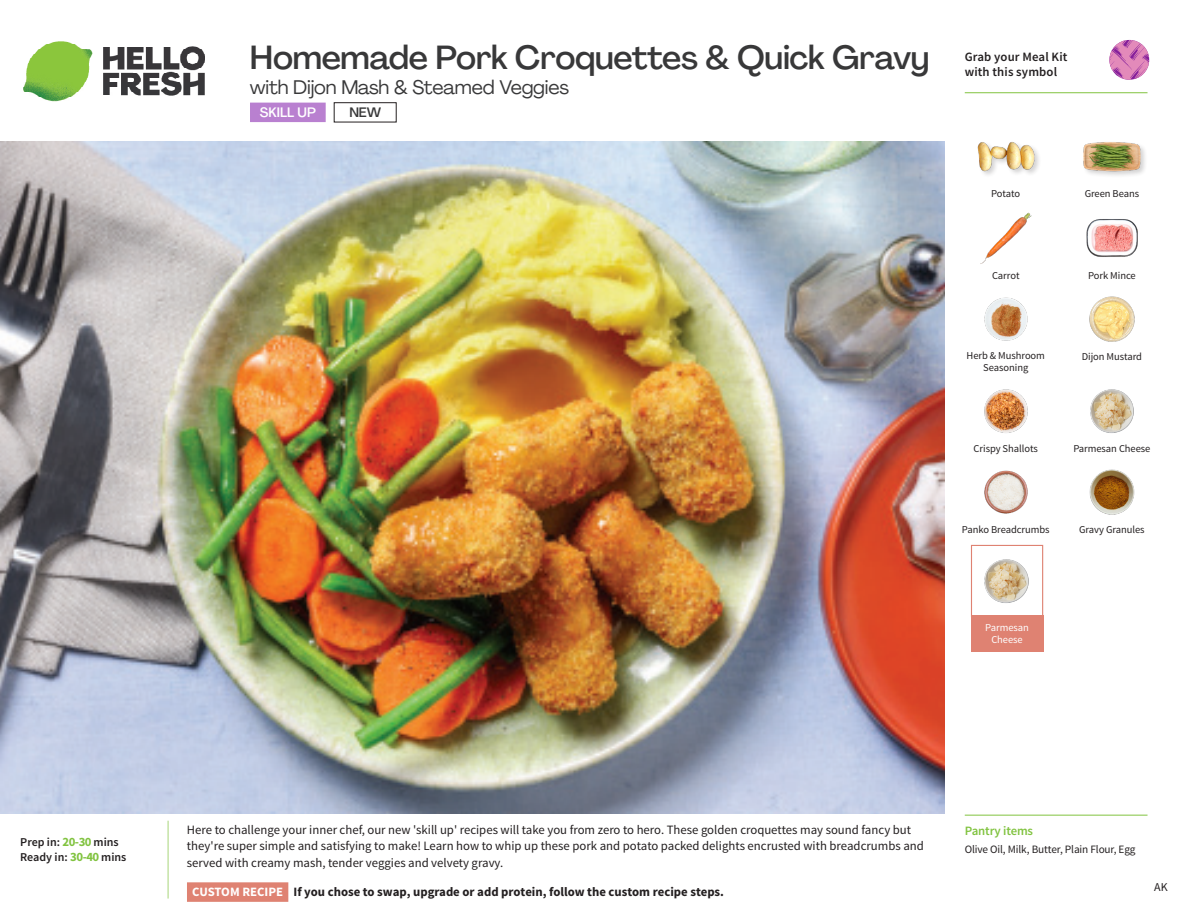
<style>
.page{position:relative;width:1188px;height:918px;background:#fff}
.page>*{position:absolute;margin:0;border:0;box-sizing:border-box;transform-origin:0 0}
._15_Titel_UK{font:500 33px "Agrandir";letter-spacing:-.01em;color:#383839}
._15_Titel_UK-2{font:19.5px "Agrandir";letter-spacing:-.01em;color:#383839}
.t1{font:500 13.5px "Agrandir";color:#fff}
.t2{font:500 13.5px "Agrandir";color:#383839}
.Step_6_Text_AU{font:12.75px/16.5px "Source Sans Pro";color:#231f20}
.Step_6_Text_AU-2{font:700 12.75px "Source Sans Pro";color:#231f20}
.t3{font:600 12.75px/15px "Source Sans Pro";letter-spacing:.01em;color:#231f20}
._04_Headers_Front{font:600 12.75px "Source Sans Pro";letter-spacing:-.01em;color:#81c340}
._04_Intro{font:600 12px "Source Sans Pro";color:#231f20}
.t4{font:12px "Source Sans Pro";color:#231f20}
._05_Pantry{font:11.25px "Source Sans Pro";letter-spacing:-.01em;color:#231f20}
._18_FRONT_ingredients{font:10.5px "Source Sans Pro";letter-spacing:-.005em;color:#231f20}
._18_FRONT_ingredients-2{font:10.5px/12px "Source Sans Pro";letter-spacing:-.005em;color:#fff;text-align:center}
.s1{font-weight:700;font-size:12.75px;color:#81c340}
.s2{color:#fff}
</style>
<div class="page">
<img style="left:23px;top:41px;width:182px;height:61px">
<svg style="left:1092px;top:39px;width:58px;height:55px"></svg>
<svg style="left:167px;top:820px;width:122px;height:82px"></svg>
<img style="left:0;top:142px;width:945px;height:672px">
<div style="left:250px;top:103px;width:76px;height:19px;background:#b980d0"></div>
<img style="left:1089px;top:296px;width:46px;height:46px">
<img style="left:1090px;top:389px;width:44px;height:44px">
<img style="left:984px;top:389px;width:44px;height:44px">
<img style="left:984px;top:470px;width:44px;height:44px">
<img style="left:984px;top:297px;width:44px;height:44px">
<img style="left:980px;top:212px;width:52px;height:52px">
<img style="left:1086px;top:219px;width:51px;height:38px">
<div style="left:976px;top:140px;width:66px;height:38px;background:#231f20;opacity:.2"></div>
<img style="left:977px;top:140px;width:57px;height:38px">
<div style="left:1082px;top:140px;width:66px;height:38px;background:#231f20;opacity:.2"></div>
<img style="left:1083px;top:140px;width:58px;height:38px">
<img style="left:1089px;top:469px;width:46px;height:46px">
<div style="left:971px;top:545px;width:72px;height:72px;border:1px solid #df8272"></div>
<div style="left:971px;top:615px;width:72px;height:37px;background:#df8272"></div>
<img style="left:984px;top:559px;width:45px;height:44px">
<hr style="left:965px;top:815px;width:183px;height:1px;background:#81c340">
<hr style="left:965px;top:92px;width:183px;height:1px;background:#81c340">
<p class="_15_Titel_UK" style="left:250px;top:37px;width:681px">Homemade Pork Croquettes &amp; Quick Gravy</p>
<p class="_15_Titel_UK-2" style="left:250px;top:75px;width:321px">with Dijon Mash &amp; Steamed Veggies</p>
<p class="t1" style="left:260px;top:104px;width:57px">SKILL UP</p>
<p class="t2" style="left:349px;top:104px;width:33px">NEW</p>
<p class="t3" style="left:965px;top:50px;width:104px">Grab your Meal Kit with this symbol</p>
<p class="_18_FRONT_ingredients" style="left:991px;top:187px;width:31px">Potato</p>
<p class="_18_FRONT_ingredients" style="left:1085px;top:187px;width:56px">Green Beans</p>
<p class="_18_FRONT_ingredients" style="left:992px;top:269px;width:29px">Carrot</p>
<p class="_18_FRONT_ingredients" style="left:1088px;top:269px;width:49px">Pork Mince</p>
<p class="_18_FRONT_ingredients" style="left:967px;top:349px;width:80px">Herb &amp; Mushroom</p>
<p class="_18_FRONT_ingredients" style="left:1082px;top:350px;width:62px">Dijon Mustard</p>
<p class="_18_FRONT_ingredients" style="left:983px;top:361px;width:47px">Seasoning</p>
<p class="_18_FRONT_ingredients" style="left:974px;top:442px;width:66px">Crispy Shallots</p>
<p class="_18_FRONT_ingredients" style="left:1073px;top:442px;width:79px">Parmesan Cheese</p>
<p class="_18_FRONT_ingredients" style="left:962px;top:523px;width:89px">Panko Breadcrumbs</p>
<p class="_18_FRONT_ingredients" style="left:1079px;top:523px;width:67px">Gravy Granules</p>
<p class="_18_FRONT_ingredients-2" style="left:985px;top:621px;width:45px">Parmesan<br>Cheese</p>
<p class="_04_Intro" style="left:20px;top:835px;width:100px">Prep in: <span class="s1">20-30</span> mins</p>
<p class="_04_Intro" style="left:20px;top:850px;width:108px">Ready in: <span class="s1">30-40</span> mins</p>
<p class="Step_6_Text_AU" style="left:187px;top:821px;width:738px">Here to challenge your inner chef, our new 'skill up' recipes will take you from zero to hero. These golden croquettes may sound fancy but they're super simple and satisfying to make! Learn how to whip up these pork and potato packed delights encrusted with breadcrumbs and served with creamy mash, tender veggies and velvety gravy.</p>
<p class="Step_6_Text_AU-2" style="left:192px;top:883px;width:533px"><span class="s2">CUSTOM RECIPE</span> If you chose to swap, upgrade or add protein, follow the custom recipe steps.</p>
<p class="_04_Headers_Front" style="left:965px;top:822px;width:70px">Pantry items</p>
<p class="_05_Pantry" style="left:965px;top:842px;width:172px">Olive Oil, Milk, Butter, Plain Flour, Egg</p>
<p class="t4" style="left:1154px;top:879px;width:15px">AK</p>
</div>
